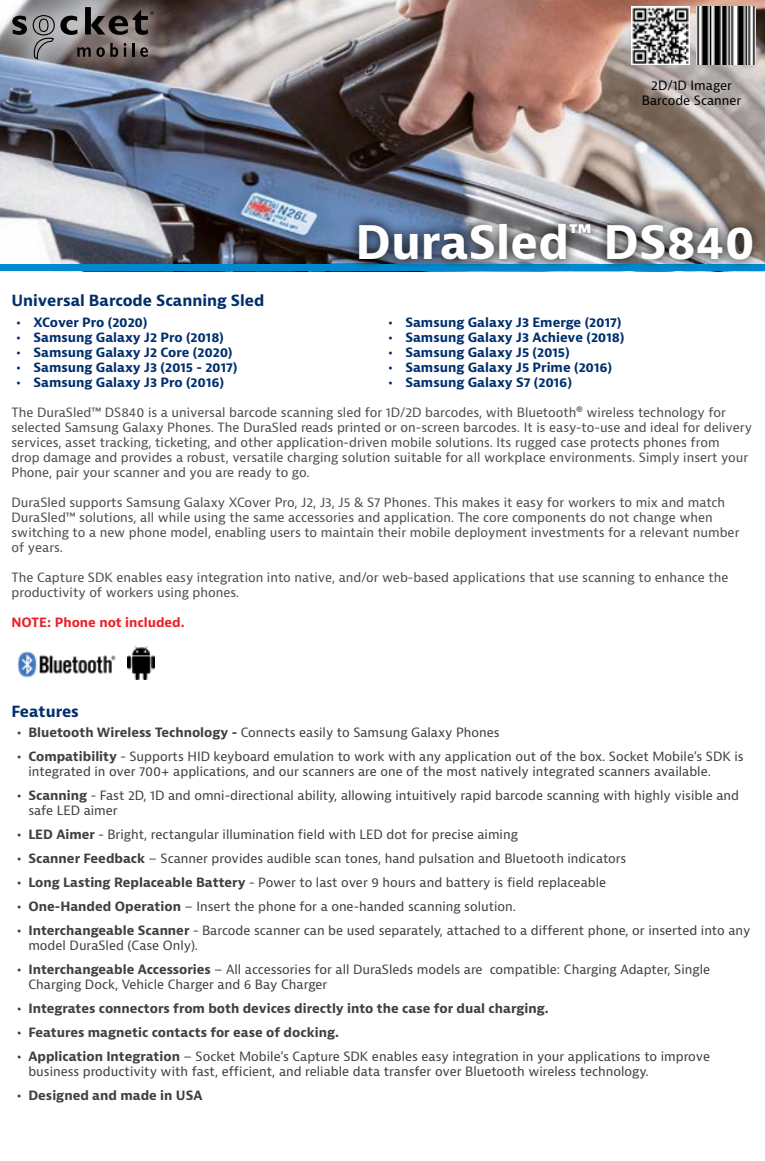
<style>
.page{position:relative;width:765px;height:1161px;background:#fff}
.page>*{position:absolute;margin:0;border:0;box-sizing:border-box;transform-origin:0 0}
.t1{font:700 45px "Bernina Sans";color:#fff}
.t2{font:700 15px "Bernina Sans";color:#002f6d}
.t3{font:12.5px/15px "Bernina Sans";color:#404040}
.t4{font:12.5px/15px "Bernina Sans";color:#4d4d4f}
.t5{font:700 12.5px "Bernina Sans";color:#002f6d}
.t6{font:700 12.5px "Bernina Sans";color:#404040}
.t7{font:12.5px/15px "Bernina Sans";color:#000101;text-align:center}
.t8{font:700 12.5px "Bernina Sans";color:#ed2126}
.s1{font-weight:700}
</style>
<div class="page">
<img style="left:0;top:0;width:765px;height:265px">
<div style="left:0;top:265px;width:765px;height:6px;background:#0089cf"></div>
<svg style="left:348px;top:213px;width:415px;height:54px"></svg>
<div style="left:0;top:0;width:174px;height:80px;background:#fff;opacity:.35"></div>
<svg style="left:12px;top:16px;width:15px;height:19px"></svg>
<svg style="left:33px;top:7px;width:121px;height:53px"></svg>
<img style="left:697px;top:7px;width:58px;height:58px">
<img style="left:632px;top:7px;width:58px;height:58px">
<img style="left:128px;top:647px;width:27px;height:32px">
<img style="left:17px;top:651px;width:111px;height:27px">
<p class="t7" style="left:642px;top:78px;width:101px">2D/1D Imager<br>Barcode Scanner</p>
<h1 class="t1" style="left:356px;top:213px;width:401px">DuraSled<sup>™</sup> DS840</h1>
<p class="t2" style="left:12px;top:291px;width:254px">Universal Barcode Scanning Sled</p>
<p class="t5" style="left:17px;top:314px;width:133px">• XCover Pro (2020)</p>
<p class="t5" style="left:17px;top:329px;width:209px">• Samsung Galaxy J2 Pro (2018)</p>
<p class="t5" style="left:17px;top:344px;width:218px">• Samsung Galaxy J2 Core (2020)</p>
<p class="t5" style="left:17px;top:359px;width:223px">• Samsung Galaxy J3 (2015 - 2017)</p>
<p class="t5" style="left:17px;top:374px;width:209px">• Samsung Galaxy J3 Pro (2016)</p>
<p class="t5" style="left:388px;top:314px;width:235px">• Samsung Galaxy J3 Emerge (2017)</p>
<p class="t5" style="left:388px;top:329px;width:237px">• Samsung Galaxy J3 Achieve (2018)</p>
<p class="t5" style="left:388px;top:344px;width:183px">• Samsung Galaxy J5 (2015)</p>
<p class="t5" style="left:388px;top:359px;width:225px">• Samsung Galaxy J5 Prime (2016)</p>
<p class="t5" style="left:388px;top:374px;width:185px">• Samsung Galaxy S7 (2016)</p>
<p class="t4" style="left:12px;top:405px;width:742px">The DuraSled™ DS840 is a universal barcode scanning sled for 1D/2D barcodes, with Bluetooth® wireless technology for selected Samsung Galaxy Phones. The DuraSled reads printed or on-screen barcodes. It is easy-to-use and ideal for delivery services, asset tracking, ticketing, and other application-driven mobile solutions. Its rugged case protects phones from<br>drop damage and provides a robust, versatile charging solution suitable for all workplace environments. Simply insert your Phone, pair your scanner and you are ready to go.</p>
<p class="t4" style="left:12px;top:495px;width:730px">DuraSled supports Samsung Galaxy XCover Pro, J2, J3, J5 &amp; S7 Phones. This makes it easy for workers to mix and match DuraSled™ solutions, all while using the same accessories and application. The core components do not change when switching to a new phone model, enabling users to maintain their mobile deployment investments for a relevant number of years.</p>
<p class="t4" style="left:12px;top:570px;width:719px">The Capture SDK enables easy integration into native, and/or web-based applications that use scanning to enhance the productivity of workers using phones.</p>
<p class="t8" style="left:12px;top:614px;width:175px">NOTE: Phone not included.</p>
<p class="t2" style="left:12px;top:702px;width:69px">Features</p>
<p class="t3" style="left:17px;top:726px;width:484px"><span class="s1">• Bluetooth Wireless Technology -</span> Connects easily to Samsung Galaxy Phones</p>
<p class="t3" style="left:28px;top:750px;width:717px;text-indent:-11px"><span class="s1">• Compatibility</span> - Supports HID keyboard emulation to work with any application out of the box. Socket Mobile’s SDK is integrated in over 700+ applications, and our scanners are one of the most natively integrated scanners available.</p>
<p class="t3" style="left:28px;top:789px;width:712px;text-indent:-11px"><span class="s1">• Scanning</span> - Fast 2D, 1D and omni-directional ability, allowing intuitively rapid barcode scanning with highly visible and safe LED aimer</p>
<p class="t3" style="left:17px;top:828px;width:502px"><span class="s1">• LED Aimer</span> - Bright, rectangular illumination field with LED dot for precise aiming</p>
<p class="t3" style="left:17px;top:852px;width:611px"><span class="s1">• Scanner Feedback</span> – Scanner provides audible scan tones, hand pulsation and Bluetooth indicators</p>
<p class="t3" style="left:17px;top:876px;width:591px"><span class="s1">• Long Lasting Replaceable Battery</span> - Power to last over 9 hours and battery is field replaceable</p>
<p class="t3" style="left:17px;top:900px;width:500px"><span class="s1">• One-Handed Operation</span> – Insert the phone for a one-handed scanning solution.</p>
<p class="t3" style="left:28px;top:924px;width:724px;text-indent:-11px"><span class="s1">• Interchangeable Scanner</span> - Barcode scanner can be used separately, attached to a different phone, or inserted into any model DuraSled (Case Only).</p>
<p class="t3" style="left:28px;top:963px;width:683px;text-indent:-11px"><span class="s1">• Interchangeable Accessories</span> – All accessories for all DuraSleds models are compatible: Charging Adapter, Single<br>Charging Dock, Vehicle Charger and 6 Bay Charger</p>
<p class="t6" style="left:17px;top:1001px;width:533px">• Integrates connectors from both devices directly into the case for dual charging.</p>
<p class="t6" style="left:17px;top:1025px;width:323px">• Features magnetic contacts for ease of docking.</p>
<p class="t3" style="left:28px;top:1050px;width:683px;text-indent:-11px"><span class="s1">• Application Integration</span> – Socket Mobile’s Capture SDK enables easy integration in your applications to improve business productivity with fast, efficient, and reliable data transfer over Bluetooth wireless technology.</p>
<p class="t6" style="left:17px;top:1088px;width:187px">• Designed and made in USA</p>
</div>
